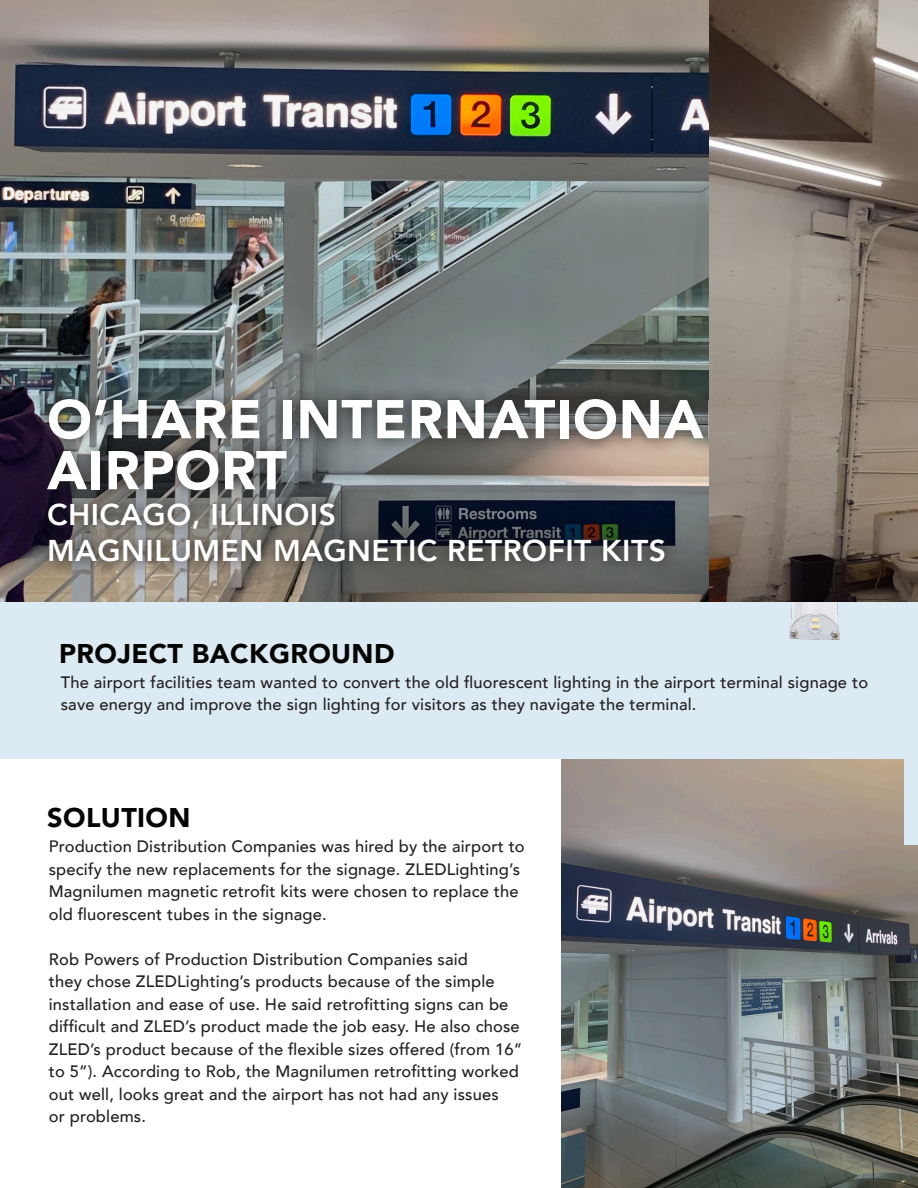
<style>
.page{position:relative;width:918px;height:1188px;background:#fff}
.page>*{position:absolute;margin:0;border:0;box-sizing:border-box;transform-origin:0 0}
.Subline{font:900 54px "Avenir";letter-spacing:.015em;color:#fff}
.Subline-2{font:800 30px "Avenir";letter-spacing:.015em;color:#fff}
.Subline-3{font:900 27px "Avenir";letter-spacing:.015em;color:#040503}
.Body_copy{font:500 16.5px/22.5px "Avenir";letter-spacing:.01em;color:#231f20}
</style>
<div class="page">
<div style="left:0;top:599px;width:918px;height:160px;background:#dcebf3"></div>
<img style="left:0;top:0;width:710px;height:602px">
<img style="left:562px;top:759px;width:356px;height:429px">
<svg style="left:34px;top:384px;width:676px;height:193px;background:#5e5e5e"></svg>
<img style="left:789px;top:602px;width:51px;height:38px">
<div style="left:904px;top:599px;width:14px;height:246px;background:#dcebf3"></div>
<img style="left:710px;top:0;width:208px;height:602px">
<p class="Subline" style="left:47px;top:373px;width:688px">O’HARE INTERNATIONAL</p>
<p class="Subline" style="left:47px;top:424px;width:241px">AIRPORT</p>
<p class="Subline-2" style="left:47px;top:491px;width:290px">CHICAGO, ILLINOIS</p>
<p class="Subline-2" style="left:47px;top:527px;width:620px">MAGNILUMEN MAGNETIC RETROFIT KITS</p>
<p class="Subline-3" style="left:59px;top:630px;width:337px">PROJECT BACKGROUND</p>
<p class="Body_copy" style="left:61px;top:670px;width:809px">The airport facilities team wanted to convert the old fluorescent lighting in the airport terminal signage to save energy and improve the sign lighting for visitors as they navigate the terminal.</p>
<p class="Subline-3" style="left:47px;top:795px;width:145px">SOLUTION</p>
<p class="Body_copy" style="left:49px;top:834px;width:477px">Production Distribution Companies was hired by the airport to specify the new replacements for the signage. ZLEDLighting’s Magnilumen magnetic retrofit kits were chosen to replace the old fluorescent tubes in the signage.</p>
<p class="Body_copy" style="left:49px;top:947px;width:421px">Rob Powers of Production Distribution Companies said</p>
<p class="Body_copy" style="left:49px;top:969px;width:475px">they chose ZLEDLighting’s products because of the simple installation and ease of use. He said retrofitting signs can be difficult and ZLED’s product made the job easy. He also chose ZLED’s product because of the flexible sizes offered (from 16” to 5”). According to Rob, the Magnilumen retrofitting worked out well, looks great and the airport has not had any issues</p>
<p class="Body_copy" style="left:49px;top:1104px;width:99px">or problems.</p>
</div>
